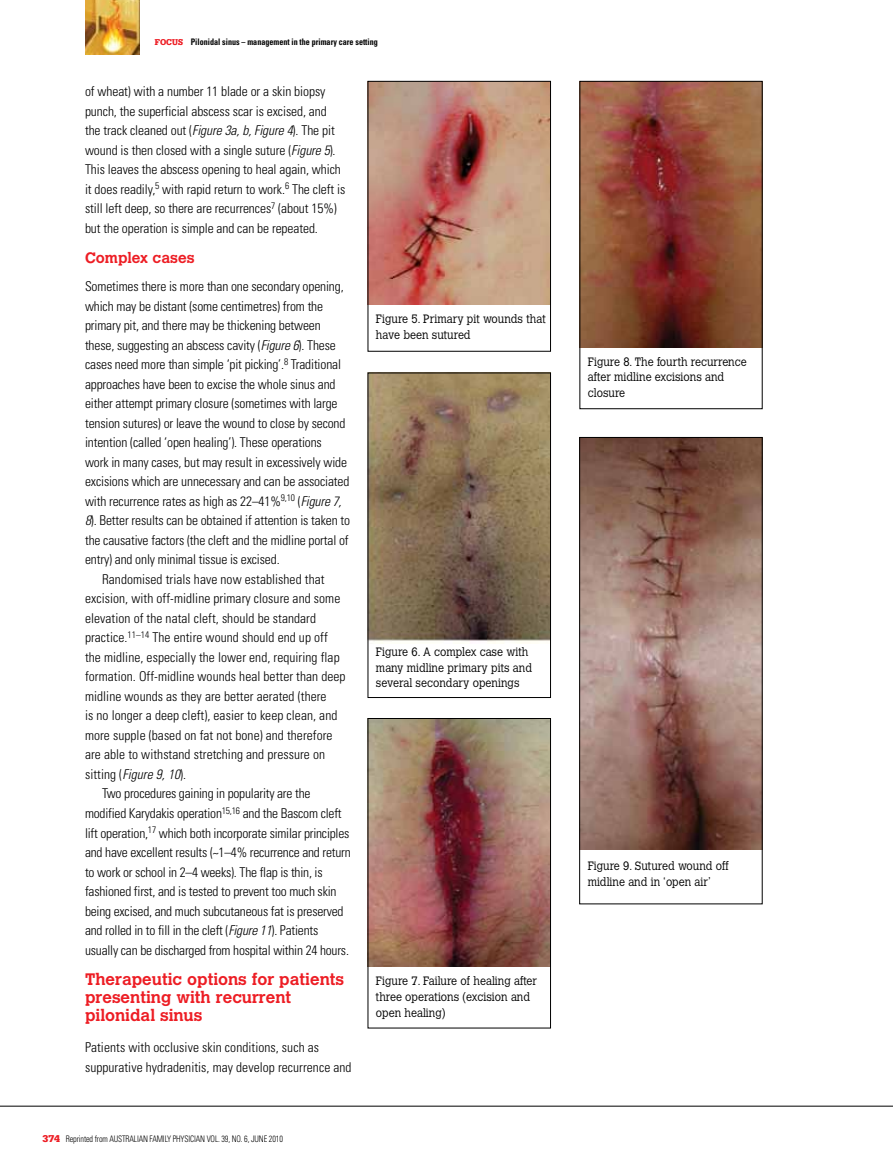
<style>
.page{position:relative;width:893px;height:1170px;background:#fff}
.page>*{position:absolute;margin:0;border:0;box-sizing:border-box;transform-origin:0 0}
.t1{font:700 16.5px/18px "Calvert";color:#ed1d24}
.t2{font:700 15px "Calvert";color:#ed1d24}
.t3{font:300 condensed 13.5px/19.5px "Univers LT";letter-spacing:-.01em;color:#000}
.t4{font:300 12px/15.8px "Calvert";color:#000;scale:.9 1}
.t5{font:300 condensed 9px "Univers LT";letter-spacing:-.015em;color:#000;scale:.9 1}
.t6{font:700 condensed 9px "Univers LT";color:#000;scale:.9 1}
.s1{font-family:"Serifa LT";font-weight:900;font-stretch:normal;color:#ed1d24}
.s2{font-style:italic}
.s3{font-family:"Serifa LT";font-weight:900;font-stretch:normal;font-size:10.5px;color:#ed1d24}
</style>
<div class="page">
<img style="left:85px;top:0;width:55px;height:54px">
<hr style="left:0;top:1105px;width:893px;height:1px;background:#000">
<img style="left:369px;top:83px;width:180px;height:221px">
<div style="left:367px;top:81px;width:184px;height:271px;border:1px solid #000"></div>
<img style="left:369px;top:374px;width:180px;height:269px">
<div style="left:367px;top:372px;width:184px;height:326px;border:1px solid #000"></div>
<img style="left:581px;top:439px;width:180px;height:410px">
<div style="left:579px;top:437px;width:184px;height:467px;border:1px solid #000"></div>
<img style="left:581px;top:83px;width:180px;height:264px">
<div style="left:579px;top:81px;width:184px;height:328px;border:1px solid #000"></div>
<img style="left:369px;top:720px;width:180px;height:246px">
<div style="left:367px;top:718px;width:184px;height:310px;border:1px solid #000"></div>
<p class="t6" style="left:155px;top:36px;width:249px"><span class="s1">FOCUS</span> Pilonidal sinus – management in the primary care setting</p>
<p class="t3" style="left:85px;top:82px;width:262px">of wheat) with a number 11 blade or a skin biopsy punch, the superficial abscess scar is excised, and the track cleaned out (<span class="s2">Figure 3a, b, Figure 4</span>). The pit wound is then closed with a single suture (<span class="s2">Figure 5</span>).<br>This leaves the abscess opening to heal again, which it does readily,<sup>5</sup> with rapid return to work.<sup>6</sup> The cleft is still left deep, so there are recurrences<sup>7</sup> (about 15%) but the operation is simple and can be repeated.</p>
<p class="t2" style="left:85px;top:249px;width:111px">Complex cases</p>
<p class="t3" style="left:85px;top:277px;width:260px">Sometimes there is more than one secondary opening,</p>
<p class="t3" style="left:85px;top:296px;width:240px">which may be distant (some centimetres) from the</p>
<p class="t3" style="left:85px;top:316px;width:237px">primary pit, and there may be thickening between</p>
<p class="t3" style="left:85px;top:335px;width:252px">these, suggesting an abscess cavity (<span class="s2">Figure 6</span>). These</p>
<p class="t3" style="left:85px;top:355px;width:258px">cases need more than simple ‘pit picking’.<sup>8</sup> Traditional</p>
<p class="t3" style="left:85px;top:374px;width:252px">approaches have been to excise the whole sinus and</p>
<p class="t3" style="left:85px;top:394px;width:254px">either attempt primary closure (sometimes with large</p>
<p class="t3" style="left:85px;top:413px;width:262px">tension sutures) or leave the wound to close by second</p>
<p class="t3" style="left:85px;top:433px;width:238px">intention (called ‘open healing’). These operations</p>
<p class="t3" style="left:85px;top:452px;width:263px">work in many cases, but may result in excessively wide</p>
<p class="t3" style="left:85px;top:472px;width:266px">excisions which are unnecessary and can be associated</p>
<p class="t3" style="left:85px;top:491px;width:258px">with recurrence rates as high as 22–41%<sup>9,10</sup> (<span class="s2">Figure 7,</span></p>
<p class="t3" style="left:85px;top:511px;width:267px"><span class="s2">8</span>). Better results can be obtained if attention is taken to</p>
<p class="t3" style="left:85px;top:530px;width:265px">the causative factors (the cleft and the midline portal of</p>
<p class="t3" style="left:85px;top:550px;width:196px">entry) and only minimal tissue is excised.</p>
<p class="t3" style="left:102px;top:569px;width:224px">Randomised trials have now established that</p>
<p class="t3" style="left:85px;top:589px;width:257px">excision, with off-midline primary closure and some</p>
<p class="t3" style="left:85px;top:608px;width:233px">elevation of the natal cleft, should be standard</p>
<p class="t3" style="left:85px;top:628px;width:244px">practice.<sup>11–14</sup> The entire wound should end up off</p>
<p class="t3" style="left:85px;top:647px;width:256px">the midline, especially the lower end, requiring flap</p>
<p class="t3" style="left:85px;top:667px;width:262px">formation. Off-midline wounds heal better than deep</p>
<p class="t3" style="left:85px;top:686px;width:243px">midline wounds as they are better aerated (there</p>
<p class="t3" style="left:85px;top:706px;width:254px">is no longer a deep cleft), easier to keep clean, and</p>
<p class="t3" style="left:85px;top:725px;width:249px">more supple (based on fat not bone) and therefore</p>
<p class="t3" style="left:85px;top:745px;width:242px">are able to withstand stretching and pressure on</p>
<p class="t3" style="left:85px;top:764px;width:103px">sitting (<span class="s2">Figure 9, 10</span>).</p>
<p class="t3" style="left:85px;top:783px;width:227px">Two procedures gaining in popularity are the</p>
<p class="t3" style="left:85px;top:803px;width:258px">modified Karydakis operation<sup>15,16</sup> and the Bascom cleft</p>
<p class="t3" style="left:85px;top:823px;width:266px">lift operation,<sup>17</sup> which both incorporate similar principles</p>
<p class="t3" style="left:85px;top:842px;width:267px">and have excellent results (~1–4% recurrence and return</p>
<p class="t3" style="left:85px;top:862px;width:239px">to work or school in 2–4 weeks). The flap is thin, is</p>
<p class="t3" style="left:85px;top:881px;width:253px">fashioned first, and is tested to prevent too much skin</p>
<p class="t3" style="left:85px;top:901px;width:260px">being excised, and much subcutaneous fat is preserved</p>
<p class="t3" style="left:85px;top:920px;width:235px">and rolled in to fill in the cleft (<span class="s2">Figure 11</span>). Patients</p>
<p class="t3" style="left:85px;top:940px;width:265px">usually can be discharged from hospital within 24 hours.</p>
<p class="t1" style="left:85px;top:970px;width:261px">Therapeutic options for patients presenting with recurrent pilonidal sinus</p>
<p class="t3" style="left:85px;top:1037px;width:268px">Patients with occlusive skin conditions, such as suppurative hydradenitis, may develop recurrence and</p>
<p class="t5" style="left:43px;top:1133px;width:269px"><span class="s3">374</span> Reprinted from Australian Family Physician Vol. 39, No. 6, june 2010</p>
<p class="t4" style="left:376px;top:311px;width:190px">Figure 5. Primary pit wounds that have been sutured</p>
<p class="t4" style="left:376px;top:644px;width:175px">Figure 6. A complex case with many midline primary pits and several secondary openings</p>
<p class="t4" style="left:376px;top:973px;width:181px">Figure 7. Failure of healing after three operations (excision and open healing)</p>
<p class="t4" style="left:588px;top:354px;width:178px">Figure 8. The fourth recurrence after midline excisions and closure</p>
<p class="t4" style="left:588px;top:857px;width:159px">Figure 9. Sutured wound off midline and in ‘open air’</p>
</div>
